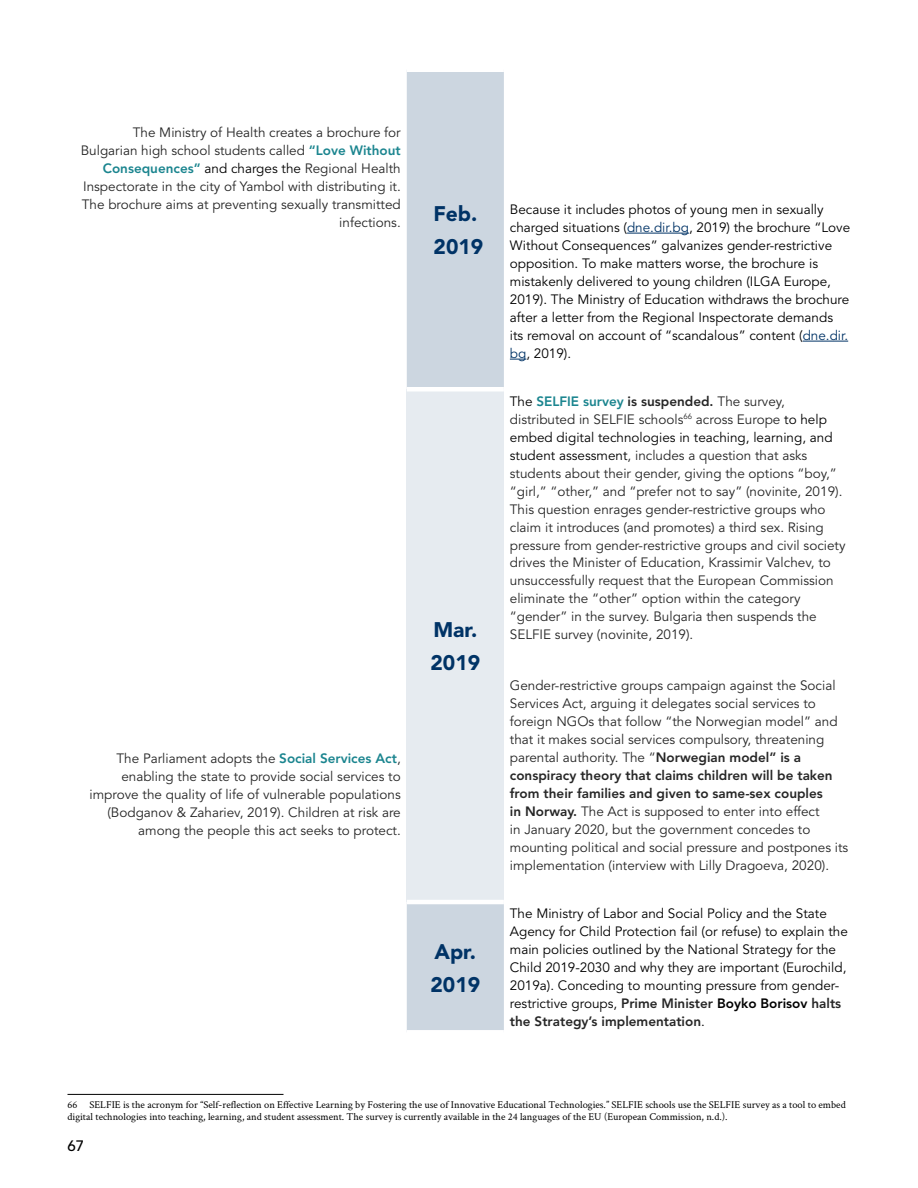
<style>
.page{position:relative;width:918px;height:1188px;background:#fff}
.page>*{position:absolute;margin:0;border:0;box-sizing:border-box;transform-origin:0 0}
.t1{font:900 21px/32.7px "Avenir";color:#036}
.t2{font:500 15px "Avenir";color:#000}
.t3{font:13.5px/18px "Avenir";color:#262626;text-align:right}
.t4{font:13.5px/18px "Avenir";color:#000}
.t5{font:10.5px/12.6px "Crimson Text";color:#000}
.s1{font-weight:800;color:#1b858f}
.s2{color:#000}
.s3{color:#036}
.s4{font-weight:800}
.s5{font-weight:800;color:#262626}
</style>
<div class="page">
<div style="left:407px;top:72px;width:97px;height:958px;background:#ccd6e0"></div>
<div style="left:407px;top:389px;width:97px;height:513px;background:#e6ebf0"></div>
<div style="left:407px;top:387px;width:97px;height:5px;background:#fff"></div>
<hr style="left:407px;top:900px;width:97px;height:4px;background:#fff">
<hr style="left:627px;top:233px;width:62px;height:1px;background:#036">
<hr style="left:803px;top:341px;width:45px;height:1px;background:#036">
<svg style="left:510px;top:359px;width:16px;height:1px"></svg>
<hr style="left:68px;top:1094px;width:216px;height:1px;background:#000">
<p class="t3" style="left:81px;top:124px;width:321px">The Ministry of Health creates a brochure for Bulgarian high school students called <span class="s1">“Love Without Consequences”</span> <span class="s2">and charges the</span> Regional Health Inspectorate in the city of Yambol with distributing it.<br>The brochure aims at preventing sexually transmitted infections.</p>
<p class="t3" style="left:90px;top:749px;width:313px">The Parliament adopts the <span class="s1">Social Services Act</span>, enabling the state to provide social services to improve the quality of life of vulnerable populations (Bodganov &amp; Zahariev, 2019). Children at risk are among the people this act seeks to protect.</p>
<h1 class="t1" style="left:433px;top:197px;width:51px">Feb.<br>2019</h1>
<p class="t4" style="left:510px;top:200px;width:342px">Because it includes photos of young men in sexually charged situations (<span class="s3">dne.dir.bg</span>, 2019) the brochure “Love Without Consequences” galvanizes gender-restrictive opposition. To make matters worse, the brochure is mistakenly delivered to young children (ILGA Europe, 2019). The Ministry of Education withdraws the brochure after a letter from the Regional Inspectorate demands<br>its removal on account of “scandalous” content (<span class="s3">dne.dir. bg</span>, 2019).</p>
<h1 class="t1" style="left:430px;top:613px;width:51px">Mar.<br>2019</h1>
<h1 class="t1" style="left:430px;top:935px;width:51px">Apr.<br>2019</h1>
<p class="t3" style="left:510px;top:392px;width:337px;text-align:left"><span class="s2">The</span> <span class="s1">SELFIE survey</span> <span class="s4">is suspended.</span> The survey, distributed in SELFIE schools<sup>66</sup> across Europe <span class="s2">to help embed digital technologies in teaching, learning, and student assessment</span>, includes a question that asks students about their gender, giving the options “boy,” “girl,” “other,” and “prefer not to say” (novinite, 2019).<br>This question enrages gender-restrictive groups who claim it introduces (and promotes) a third sex. Rising pressure from gender-restrictive groups and civil society drives the Minister of Education, Krassimir Valchev, to unsuccessfully request that the European Commission eliminate the “other” option within the category “gender” in the survey. Bulgaria then suspends the SELFIE survey (novinite, 2019).</p>
<p class="t3" style="left:510px;top:677px;width:340px;text-align:left">Gender-restrictive groups campaign against the Social Services Act, arguing it delegates social services to foreign NGOs that follow “the Norwegian model” and that it makes social services compulsory, threatening parental authority. The “<span class="s4">Norwegian model” is a conspiracy theory that claims children will be taken from their families and given to same-sex couples<br>in Norway.</span> The Act is supposed to enter into effect<br>in January 2020, but the government concedes to mounting political and social pressure and postpones its implementation (interview with Lilly Dragoeva, 2020).</p>
<p class="t4" style="left:510px;top:905px;width:339px">The Ministry of Labor and Social Policy and the State Agency for Child Protection fail (or refuse) to explain the main policies outlined by the National Strategy for the Child 2019-2030 and why they are important (Eurochild, 2019a). Conceding to mounting pressure from gender&shy;restrictive groups, <span class="s5">Prime Minister</span> <span class="s4">Boyko Borisov</span> <span class="s5">halts the Strategy’s implementation</span>.</p>
<p class="t5" style="left:68px;top:1098px;width:780px">66 SELFIE is the acronym for “Self-reflection on Effective Learning by Fostering the use of Innovative Educational Technologies.” SELFIE schools use the SELFIE survey as a tool to embed digital technologies into teaching, learning, and student assessment. The survey is currently available in the 24 languages of the EU (European Commission, n.d.).</p>
<p class="t2" style="left:68px;top:1137px;width:18px">67</p>
</div>
